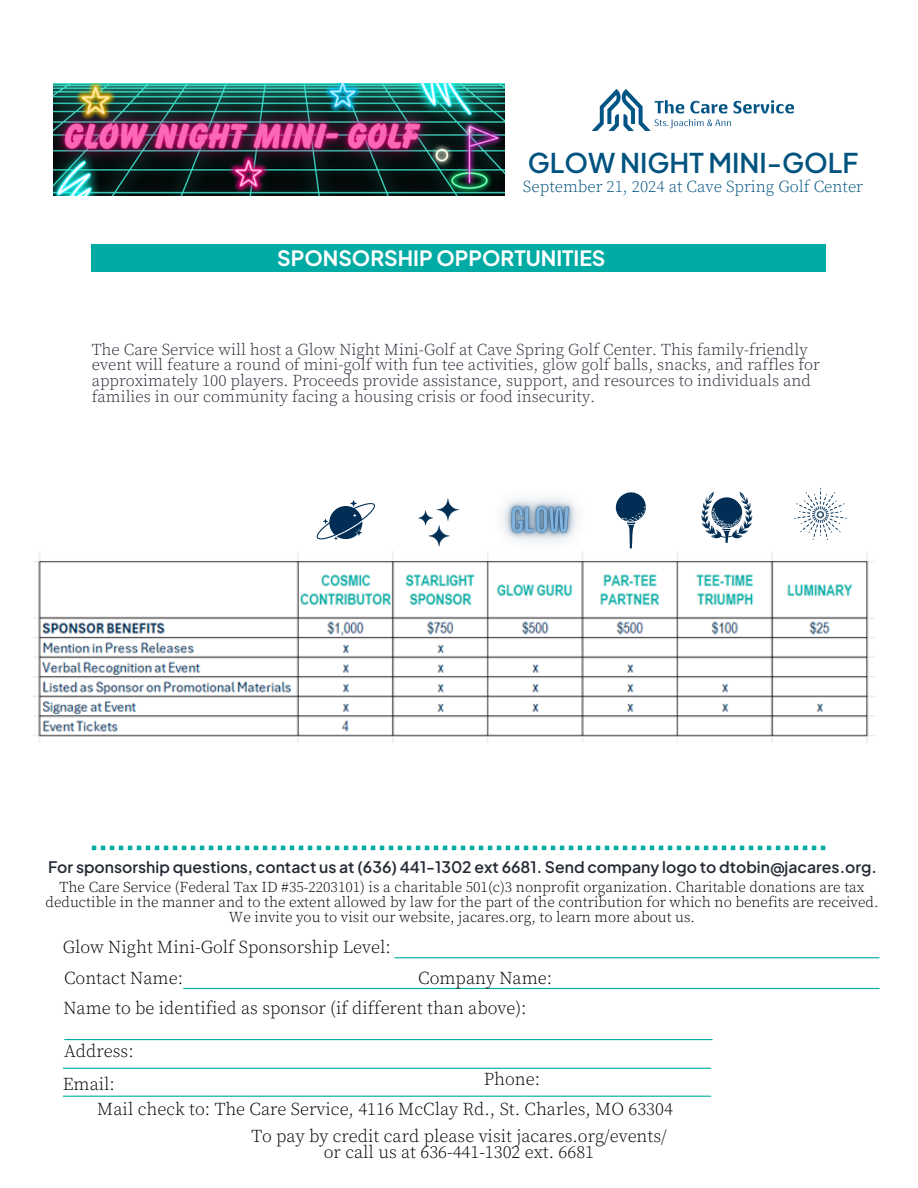
<style>
.page{position:relative;width:918px;height:1188px;background:#fff}
.page>*{position:absolute;margin:0;border:0;box-sizing:border-box;transform-origin:0 0}
.t1{font:600 27px "Plus Jakarta Sans";color:#00537f}
.t2{font:700 21px "Plus Jakarta Sans";color:#fff}
.t3{font:300 18px/15.8px "Source Serif Pro";color:#000;text-align:center}
.t4{font:300 16.65px "Source Serif Pro";color:#00537f}
.t5{font:300 16.5px/15.8px "Source Serif Pro";color:#262a35}
.t6{font:600 15.75px "Plus Jakarta Sans";color:#262a35}
.t7{font:300 15px/14.7px "Source Serif Pro";color:#000;text-align:center}
</style>
<div class="page">
<img style="left:592px;top:90px;width:202px;height:40px">
<div style="left:92px;top:244px;width:734px;height:28px;background:#00aba3"></div>
<svg style="left:92px;top:846px;width:733px;height:4px"></svg>
<hr style="left:395px;top:957px;width:484px;height:1px;background:#00aba3">
<hr style="left:184px;top:988px;width:695px;height:1px;background:#00aba3">
<hr style="left:65px;top:1039px;width:647px;height:1px;background:#00aba3">
<hr style="left:63px;top:1068px;width:648px;height:1px;background:#00aba3">
<hr style="left:63px;top:1096px;width:648px;height:1px;background:#00aba3">
<img style="left:33px;top:552px;width:842px;height:190px">
<svg style="left:616px;top:492px;width:30px;height:57px"></svg>
<svg style="left:701px;top:492px;width:51px;height:51px"></svg>
<svg style="left:418px;top:499px;width:41px;height:47px"></svg>
<svg style="left:316px;top:500px;width:59px;height:40px"></svg>
<svg style="left:794px;top:488px;width:53px;height:52px"></svg>
<img style="left:53px;top:83px;width:451px;height:113px">
<img style="left:476px;top:497px;width:128px;height:77px">
<p class="t1" style="left:528px;top:145px;width:332px">GLOW NIGHT MINI-GOLF</p>
<p class="t4" style="left:523px;top:176px;width:342px">September 21, 2024 at Cave Spring Golf Center</p>
<p class="t2" style="left:277px;top:244px;width:330px">SPONSORSHIP OPPORTUNITIES</p>
<h5 class="t5" style="left:92px;top:342px;width:730px">The Care Service will host a Glow Night Mini-Golf at Cave Spring Golf Center. This family-friendly event will feature a round of mini-golf with fun tee activities, glow golf balls, snacks, and raffles for approximately 100 players. Proceeds provide assistance, support, and resources to individuals and families in our community facing a housing crisis or food insecurity.</h5>
<p class="t6" style="left:48px;top:857px;width:830px">For sponsorship questions, contact us at (636) 441-1302 ext 6681. Send company logo to dtobin@jacares.org.</p>
<p class="t7" style="left:45px;top:881px;width:835px">The Care Service (Federal Tax ID #35-2203101) is a charitable 501(c)3 nonprofit organization. Charitable donations are tax deductible in the manner and to the extent allowed by law for the part of the contribution for which no benefits are received.<br>We invite you to visit our website, jacares.org, to learn more about us.</p>
<p class="t3" style="left:63px;top:940px;width:330px">Glow Night Mini-Golf Sponsorship Level:</p>
<h2 class="t3" style="left:64px;top:971px;width:120px">Contact Name:</h2>
<h4 class="t3" style="left:418px;top:971px;width:135px">Company Name:</h4>
<h4 class="t3" style="left:63px;top:1001px;width:465px">Name to be identified as sponsor (if different than above):</h4>
<h4 class="t3" style="left:64px;top:1044px;width:71px">Address:</h4>
<h3 class="t3" style="left:63px;top:1077px;width:54px">Email:</h3>
<p class="t3" style="left:484px;top:1072px;width:58px">Phone:</p>
<h4 class="t3" style="left:97px;top:1102px;width:577px">Mail check to: The Care Service, 4116 McClay Rd., St. Charles, MO 63304</h4>
<h4 class="t3" style="left:251px;top:1129px;width:417px">To pay by credit card please visit jacares.org/events/ or call us at 636-441-1302 ext. 6681</h4>
</div>
